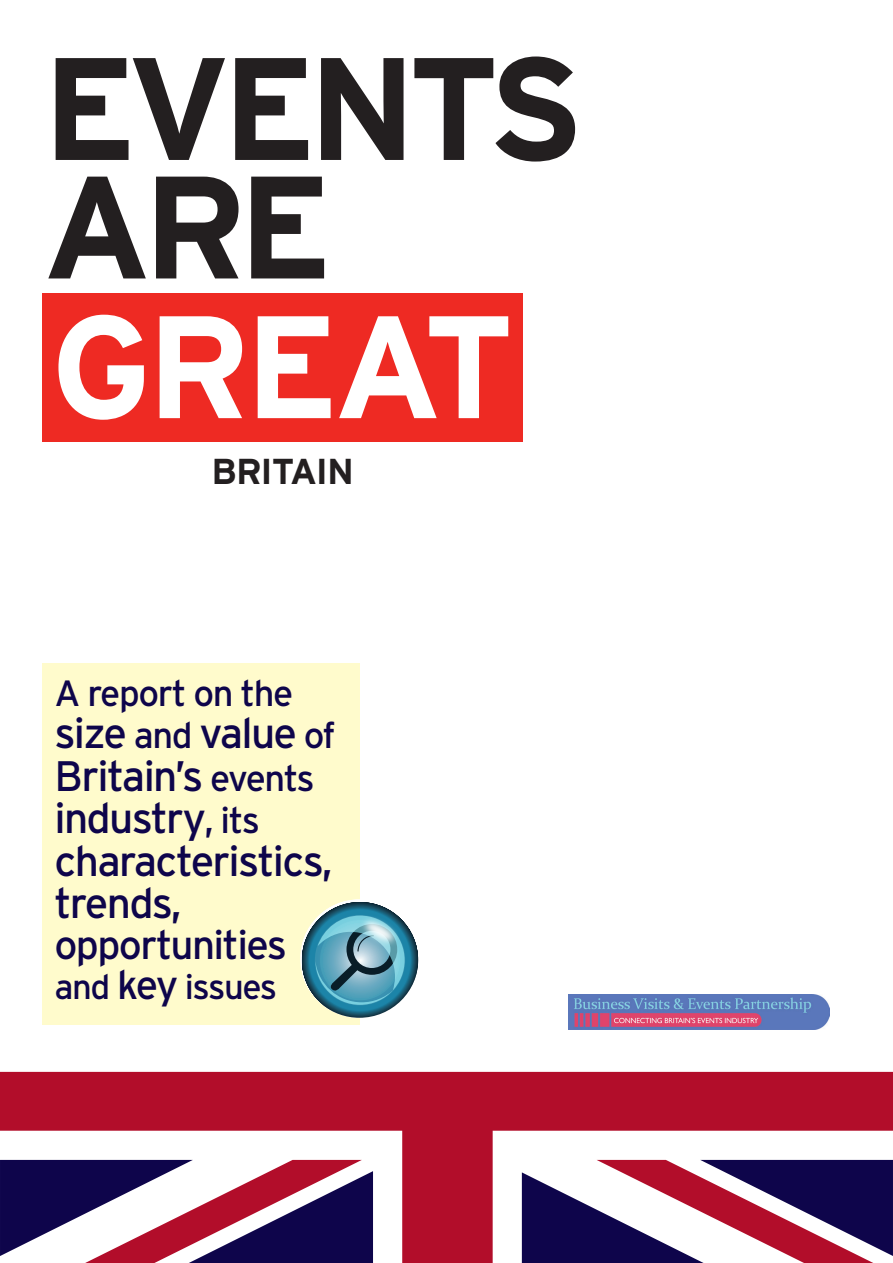
<style>
.page{position:relative;width:893px;height:1263px;background:#fff}
.page>*{position:absolute;margin:0;border:0;box-sizing:border-box;transform-origin:0 0}
.t1{font:700 145.5px "Interstate";letter-spacing:-.06em;color:#231f20}
.t2{font:42.6px/42.6px "Interstate";letter-spacing:-.04em;color:#0e054b}
.t3{font:40.5px "Interstate";letter-spacing:-.04em;color:#0e054b}
.t4{font:36.45px "Interstate";letter-spacing:-.04em;color:#0e054b}
.t5{font:700 36px "Interstate";letter-spacing:-.03em;color:#231f20}
.t6{font:34.8px "Interstate";letter-spacing:-.04em;color:#0e054b}
.s1{font-size:36.45px}
.s2{font-size:40.5px}
</style>
<div class="page">
<div style="left:43px;top:293px;width:480px;height:149px;background:#ee2a23"></div>
<svg style="left:58px;top:315px;width:450px;height:105px"></svg>
<img style="left:568px;top:994px;width:261px;height:35px">
<svg style="left:0;top:1072px;width:893px;height:191px"></svg>
<div style="left:43px;top:663px;width:317px;height:362px;background:#fffbcc"></div>
<svg style="left:302px;top:910px;width:112px;height:108px"></svg>
<img style="left:325px;top:899px;width:94px;height:82px">
<p class="t1" style="left:43px;top:28px;width:542px">EVENTS</p>
<p class="t1" style="left:43px;top:146px;width:292px">ARE</p>
<p class="t5" style="left:212px;top:451px;width:144px">BRITAIN</p>
<p class="t4" style="left:54px;top:672px;width:240px">A report on the</p>
<p class="t2" style="left:54px;top:711px;width:283px">size <span class="s1">and</span> value <span class="s1">of<br></span>Britain’s <span class="s1">events </span>industry<span class="s1">, its </span>characteristics, trends,</p>
<p class="t3" style="left:54px;top:922px;width:234px">opportunities</p>
<p class="t6" style="left:54px;top:967px;width:224px">and <span class="s2">key</span> issues</p>
</div>
